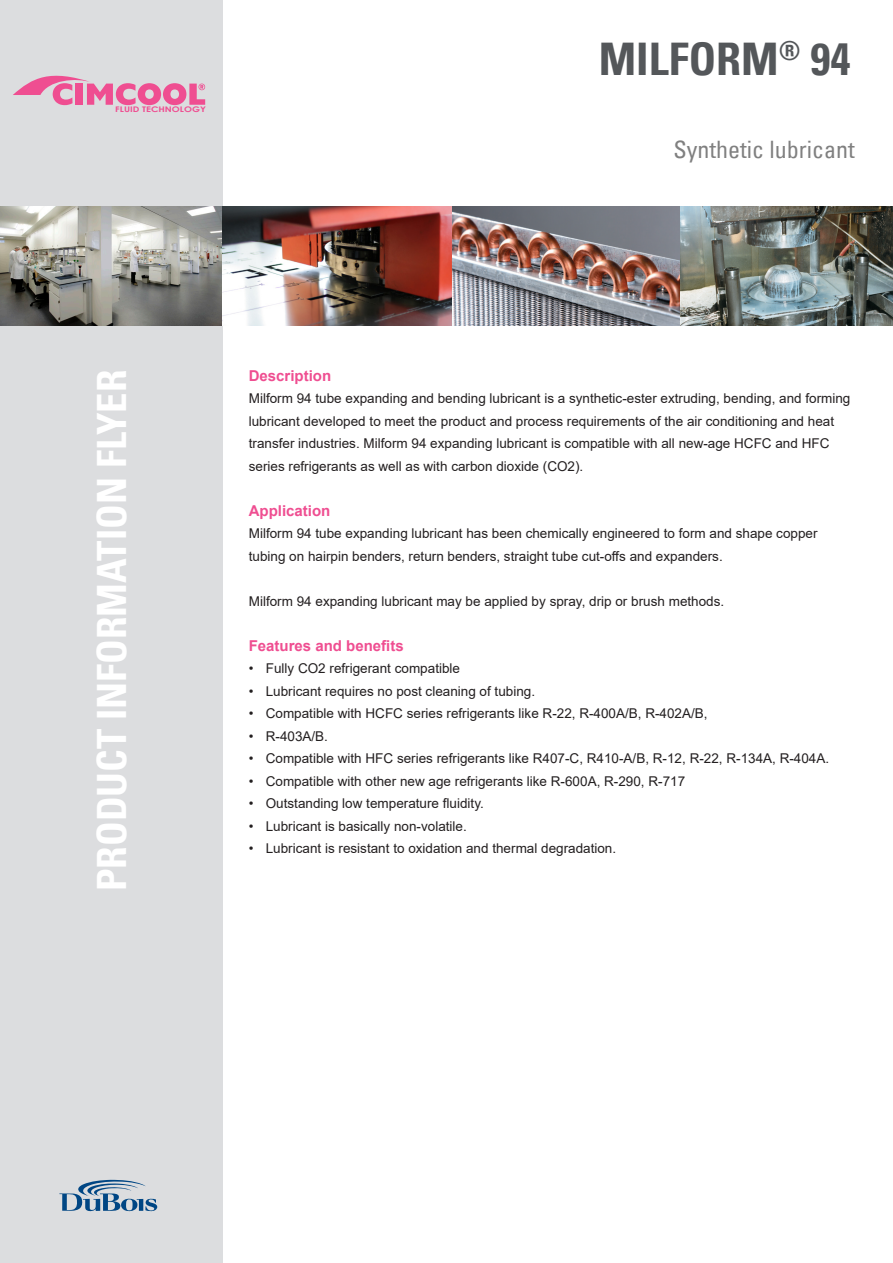
<style>
.page{position:relative;width:893px;height:1263px;background:#fff}
.page>*{position:absolute;margin:0;border:0;box-sizing:border-box;transform-origin:0 0}
.Product{font:45px "Univers Com 67 Bold Cond";color:#54575a}
.t1{font:40.5px "Univers Com 67 Bold Cond";color:#fff}
.Productlead_curs{font:condensed 24px "Univers Com 57";color:#808080}
.t2{font:700 15px "Arial";color:#ef4e91}
.t3{font:13.5px/22.5px "Arial";color:#231f20}
.t4{font:700 7.65px "Century Gothic";color:#ef4e91;scale:1.23 1}
</style>
<div class="page">
<div style="left:0;top:0;width:223px;height:1263px;background:#dcdddf"></div>
<svg style="left:13px;top:76px;width:192px;height:29px"></svg>
<svg style="left:59px;top:1180px;width:98px;height:31px"></svg>
<img style="left:452px;top:206px;width:228px;height:119px">
<img style="left:0;top:206px;width:452px;height:119px">
<img style="left:680px;top:206px;width:212px;height:119px">
<p class="t4" style="left:115px;top:104px;width:75px">FLUID TECHNOLOGY</p>
<p class="Product" style="left:599px;top:31px;width:253px">MILFORM<sup>®</sup> 94</p>
<p class="Productlead_curs" style="left:673px;top:134px;width:183px">Synthetic lubricant</p>
<h2 class="t1" style="left:87px;top:891px;width:523px;rotate:-90deg">PRODUCT INFORMATION FLYER</h2>
<p class="t2" style="left:249px;top:365px;width:84px">Description</p>
<p class="t3" style="left:249px;top:387px;width:603px">Milform 94 tube expanding and bending lubricant is a synthetic-ester extruding, bending, and forming lubricant developed to meet the product and process requirements of the air conditioning and heat transfer industries. Milform 94 expanding lubricant is compatible with all new-age HCFC and HFC series refrigerants as well as with carbon dioxide (CO2).</p>
<p class="t2" style="left:249px;top:500px;width:83px">Application</p>
<p class="t3" style="left:249px;top:522px;width:570px">Milform 94 tube expanding lubricant has been chemically engineered to form and shape copper tubing on hairpin benders, return benders, straight tube cut-offs and expanders.</p>
<p class="t3" style="left:249px;top:590px;width:477px">Milform 94 expanding lubricant may be applied by spray, drip or brush methods.</p>
<p class="t2" style="left:249px;top:635px;width:157px">Features and benefits</p>
<p class="t3" style="left:249px;top:657px;width:213px">• Fully CO2 refrigerant compatible</p>
<p class="t3" style="left:249px;top:680px;width:288px">• Lubricant requires no post cleaning of tubing.</p>
<p class="t3" style="left:249px;top:702px;width:460px">• Compatible with HCFC series refrigerants like R-22, R-400A/B, R-402A/B,</p>
<p class="t3" style="left:249px;top:725px;width:81px">• R-403A/B.</p>
<p class="t3" style="left:249px;top:747px;width:582px">• Compatible with HFC series refrigerants like R407-C, R410-A/B, R-12, R-22, R-134A, R-404A.</p>
<p class="t3" style="left:249px;top:770px;width:438px">• Compatible with other new age refrigerants like R-600A, R-290, R-717</p>
<p class="t3" style="left:249px;top:792px;width:237px">• Outstanding low temperature fluidity.</p>
<p class="t3" style="left:249px;top:815px;width:220px">• Lubricant is basically non-volatile.</p>
<p class="t3" style="left:249px;top:837px;width:369px">• Lubricant is resistant to oxidation and thermal degradation.</p>
</div>
